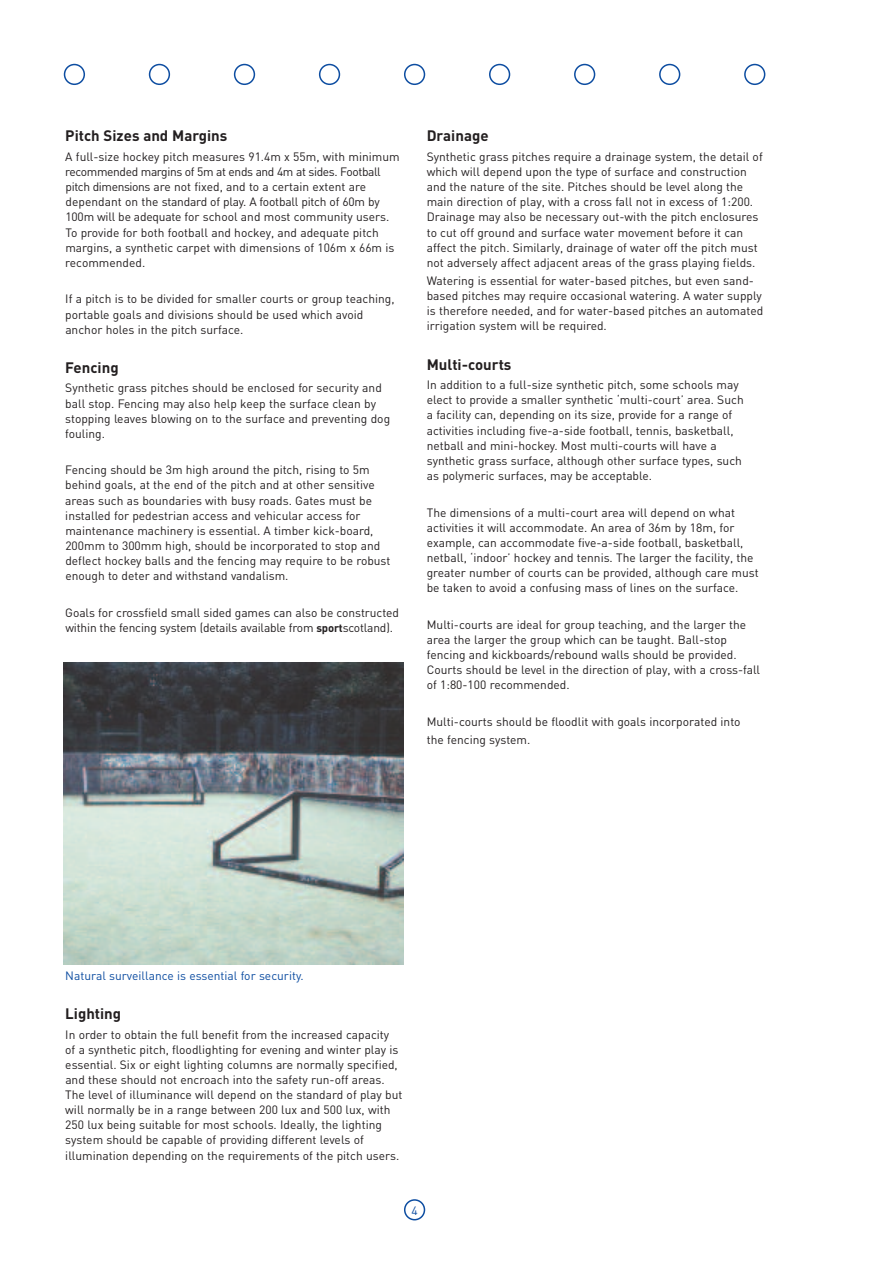
<style>
.page{position:relative;width:893px;height:1263px;background:#fff}
.page>*{position:absolute;margin:0;border:0;box-sizing:border-box;transform-origin:0 0}
.t1{font:700 15px "DIN";color:#231f20}
.t2{font:12px/15.1px "DIN";color:#231f20}
.t3{font:12px "DIN";color:#0d4da1}
.s1{font-weight:700;font-size:11.25px}
</style>
<div class="page">
<svg style="left:64px;top:64px;width:21px;height:21px"></svg>
<svg style="left:149px;top:64px;width:21px;height:21px"></svg>
<svg style="left:234px;top:64px;width:21px;height:21px"></svg>
<svg style="left:319px;top:64px;width:21px;height:21px"></svg>
<svg style="left:404px;top:64px;width:21px;height:21px"></svg>
<svg style="left:489px;top:64px;width:21px;height:21px"></svg>
<svg style="left:574px;top:64px;width:21px;height:21px"></svg>
<svg style="left:659px;top:64px;width:21px;height:21px"></svg>
<svg style="left:744px;top:64px;width:21px;height:21px"></svg>
<svg style="left:404px;top:1199px;width:21px;height:21px"></svg>
<img style="left:64px;top:663px;width:340px;height:301px">
<p class="t1" style="left:65px;top:126px;width:163px">Pitch Sizes and Margins</p>
<p class="t2" style="left:65px;top:149px;width:336px">A full-size hockey pitch measures 91.4m x 55m, with minimum recommended margins of 5m at ends and 4m at sides. Football pitch dimensions are not fixed, and to a certain extent are dependant on the standard of play. A football pitch of 60m by 100m will be adequate for school and most community users.<br>To provide for both football and hockey, and adequate pitch margins, a synthetic carpet with dimensions of 106m x 66m is recommended.</p>
<p class="t2" style="left:65px;top:291px;width:331px">If a pitch is to be divided for smaller courts or group teaching, portable goals and divisions should be used which avoid anchor holes in the pitch surface.</p>
<p class="t1" style="left:65px;top:357px;width:55px">Fencing</p>
<p class="t2" style="left:65px;top:380px;width:326px">Synthetic grass pitches should be enclosed for security and ball stop. Fencing may also help keep the surface clean by stopping leaves blowing on to the surface and preventing dog fouling.</p>
<p class="t2" style="left:65px;top:462px;width:327px">Fencing should be 3m high around the pitch, rising to 5m behind goals, at the end of the pitch and at other sensitive areas such as boundaries with busy roads. Gates must be installed for pedestrian access and vehicular access for maintenance machinery is essential. A timber kick-board, 200mm to 300mm high, should be incorporated to stop and deflect hockey balls and the fencing may require to be robust enough to deter and withstand vandalism.</p>
<p class="t2" style="left:65px;top:605px;width:335px">Goals for crossfield small sided games can also be constructed within the fencing system (details available from <span class="s1">sport</span>scotland).</p>
<p class="t1" style="left:427px;top:126px;width:63px">Drainage</p>
<p class="t2" style="left:427px;top:149px;width:338px">Synthetic grass pitches require a drainage system, the detail of which will depend upon the type of surface and construction and the nature of the site. Pitches should be level along the main direction of play, with a cross fall not in excess of 1:200.<br>Drainage may also be necessary out-with the pitch enclosures to cut off ground and surface water movement before it can affect the pitch. Similarly, drainage of water off the pitch must not adversely affect adjacent areas of the grass playing fields.</p>
<p class="t2" style="left:427px;top:273px;width:338px">Watering is essential for water-based pitches, but even sand&shy;based pitches may require occasional watering. A water supply is therefore needed, and for water-based pitches an automated irrigation system will be required.</p>
<p class="t1" style="left:427px;top:354px;width:86px">Multi-courts</p>
<p class="t2" style="left:427px;top:377px;width:318px">In addition to a full-size synthetic pitch, some schools may elect to provide a smaller synthetic ‘multi-court’ area. Such a facility can, depending on its size, provide for a range of activities including five-a-side football, tennis, basketball, netball and mini-hockey. Most multi-courts will have a synthetic grass surface, although other surface types, such as polymeric surfaces, may be acceptable.</p>
<p class="t2" style="left:427px;top:504px;width:333px">The dimensions of a multi-court area will depend on what activities it will accommodate. An area of 36m by 18m, for example, can accommodate five-a-side football, basketball, netball, ‘indoor’ hockey and tennis. The larger the facility, the greater number of courts can be provided, although care must be taken to avoid a confusing mass of lines on the surface.</p>
<p class="t2" style="left:427px;top:617px;width:335px">Multi-courts are ideal for group teaching, and the larger the area the larger the group which can be taught. Ball-stop fencing and kickboards/rebound walls should be provided.<br>Courts should be level in the direction of play, with a cross-fall of 1:80-100 recommended.</p>
<p class="t2" style="left:427px;top:712px;width:315px;line-height:18.3px">Multi-courts should be floodlit with goals incorporated into the fencing system.</p>
<p class="t3" style="left:65px;top:968px;width:240px">Natural surveillance is essential for security.</p>
<p class="t1" style="left:65px;top:1004px;width:57px">Lighting</p>
<p class="t2" style="left:65px;top:1026px;width:339px">In order to obtain the full benefit from the increased capacity of a synthetic pitch, floodlighting for evening and winter play is essential. Six or eight lighting columns are normally specified, and these should not encroach into the safety run-off areas.<br>The level of illuminance will depend on the standard of play but will normally be in a range between 200 lux and 500 lux, with 250 lux being suitable for most schools. Ideally, the lighting system should be capable of providing different levels of illumination depending on the requirements of the pitch users.</p>
<p class="t3" style="left:411px;top:1203px;width:8px">4</p>
</div>
